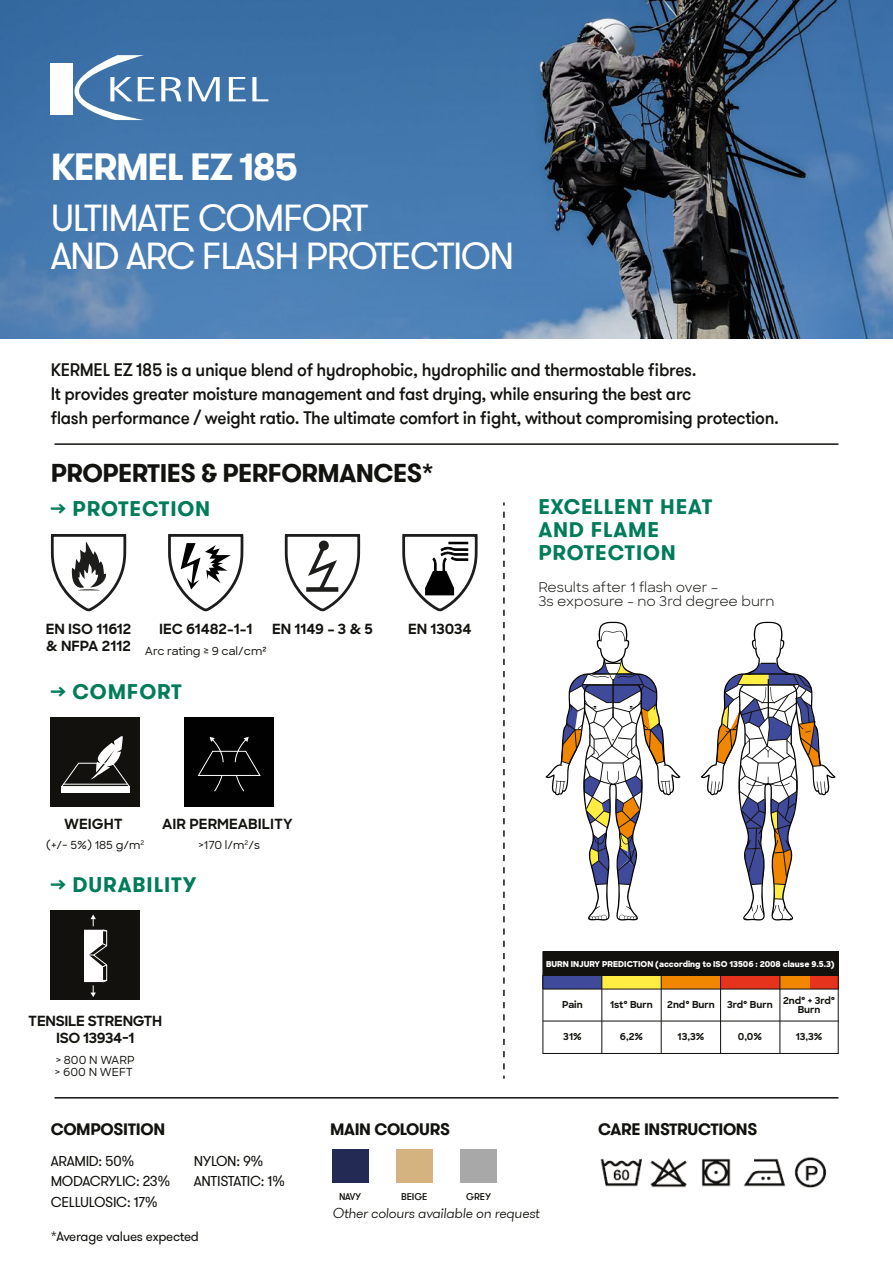
<style>
.page{position:relative;width:893px;height:1263px;background:#fff}
.page>*{position:absolute;margin:0;border:0;box-sizing:border-box;transform-origin:0 0}
.t1{font:37.5px/37.5px "GT Walsheim Pro";letter-spacing:-.04em;color:#fff}
.t2{font:700 37.5px "GT Walsheim Pro";letter-spacing:-.04em;color:#fff}
.t3{font:700 25.5px "GT Walsheim Pro";letter-spacing:-.02em;color:#12120e}
.t4{font:700 21px/23.1px "GT Walsheim Pro";letter-spacing:.04em;color:#007c5b}
.t5{font:500 18px/23.7px "GT Walsheim Pro";letter-spacing:-.02em;color:#12120e;scale:.96 1}
.t6{font:700 16.5px "GT Walsheim Pro";letter-spacing:-.02em;color:#12120e}
.t7{font:700 14.25px/16.4px "Sharp Sans";color:#12120e}
.t8{font:14.25px/20.2px "GT Walsheim Pro";letter-spacing:-.02em;color:#12120e}
.t9{font:italic 300 14.25px "GT Walsheim Pro";letter-spacing:-.02em;color:#12120e}
.t10{font:700 14.25px/17.7px "Sharp Sans";letter-spacing:-.02em;color:#12120e;text-align:center}
.t11{font:13.5px/14.5px "Sharp Sans";color:#12120e}
.t12{font:13.5px "GT Walsheim Pro";letter-spacing:-.02em;color:#12120e}
.t13{font:500 11.25px/12.8px "Sharp Sans";color:#12120e}
.t14{font:700 9.75px/8.7px "Sharp Sans";color:#12120e}
.t15{font:500 9.75px "GT Walsheim Pro";letter-spacing:-.02em;color:#12120e}
.t16{font:800 8.25px "Sharp Sans";color:#fff}
</style>
<div class="page">
<img style="left:0;top:0;width:893px;height:339px">
<svg style="left:161px;top:77px;width:20px;height:24px"></svg>
<svg style="left:189px;top:77px;width:31px;height:24px"></svg>
<svg style="left:229px;top:77px;width:17px;height:24px"></svg>
<svg style="left:252px;top:77px;width:16px;height:24px"></svg>
<svg style="left:0;top:55px;width:155px;height:65px"></svg>
<hr style="left:55px;top:443px;width:783px;height:2px;background:#12110e">
<div style="left:51px;top:717px;width:89px;height:89px;background:#12110e"></div>
<div style="left:61px;top:786px;width:69px;height:7px;background:#fff"></div>
<svg style="left:61px;top:736px;width:69px;height:51px"></svg>
<div style="left:51px;top:911px;width:89px;height:89px;background:#12110e"></div>
<svg style="left:84px;top:914px;width:23px;height:83px"></svg>
<img style="left:600px;top:1157px;width:227px;height:31px">
<hr style="left:55px;top:1097px;width:783px;height:1px;background:#12110e">
<div style="left:543px;top:975px;width:59px;height:14px;background:#404a9a"></div>
<div style="left:602px;top:975px;width:59px;height:14px;background:#ffed43"></div>
<div style="left:661px;top:975px;width:60px;height:14px;background:#f18700"></div>
<div style="left:721px;top:975px;width:59px;height:14px;background:#e6331c"></div>
<div style="left:809px;top:975px;width:29px;height:14px;background:#e6331c"></div>
<div style="left:780px;top:975px;width:29px;height:14px;background:#f18700"></div>
<div style="left:543px;top:951px;width:295px;height:103px;border:1px solid #12110e"></div>
<div style="left:543px;top:952px;width:295px;height:24px;background:#12110e"></div>
<hr style="left:601px;top:974px;width:1px;height:80px;background:#12110e">
<hr style="left:661px;top:974px;width:1px;height:80px;background:#12110e">
<hr style="left:720px;top:974px;width:1px;height:80px;background:#12110e">
<hr style="left:780px;top:974px;width:1px;height:80px;background:#12110e">
<hr style="left:543px;top:1021px;width:295px;height:1px;background:#12110e">
<hr style="left:543px;top:989px;width:295px;height:1px;background:#12110e">
<svg style="left:503px;top:512px;width:2px;height:567px"></svg>
<svg style="left:168px;top:534px;width:76px;height:78px"></svg>
<svg style="left:284px;top:534px;width:77px;height:78px"></svg>
<svg style="left:50px;top:534px;width:77px;height:78px"></svg>
<svg style="left:402px;top:534px;width:76px;height:78px"></svg>
<div style="left:332px;top:1149px;width:36px;height:34px;background:#232a54"></div>
<div style="left:396px;top:1149px;width:36px;height:34px;background:#d5b380"></div>
<div style="left:460px;top:1149px;width:37px;height:34px;background:#a8a8a8"></div>
<div style="left:185px;top:717px;width:89px;height:89px;background:#010101"></div>
<svg style="left:197px;top:737px;width:64px;height:55px"></svg>
<svg style="left:546px;top:622px;width:134px;height:298px"></svg>
<svg style="left:701px;top:622px;width:134px;height:298px"></svg>
<h1 class="t2" style="left:51px;top:142px;width:249px">KERMEL EZ 185</h1>
<h1 class="t1" style="left:51px;top:200px;width:465px">ULTIMATE COMFORT<br>AND ARC FLASH PROTECTION</h1>
<p class="t5" style="left:51px;top:358px;width:760px">KERMEL EZ 185 is a unique blend of hydrophobic, hydrophilic and thermostable fibres.<br>It provides greater moisture management and fast drying, while ensuring the best arc<br>flash performance / weight ratio. The ultimate comfort in fight, without compromising protection.</p>
<h2 class="t3" style="left:51px;top:456px;width:384px">PROPERTIES &amp; PERFORMANCES*</h2>
<p class="t4" style="left:51px;top:497px;width:161px">→ PROTECTION</p>
<p class="t7" style="left:46px;top:621px;width:87px">EN ISO 11612 &amp; NFPA 2112</p>
<p class="t7" style="left:272px;top:621px;width:102px">EN 1149 – 3 &amp; 5</p>
<p class="t7" style="left:408px;top:621px;width:65px">EN 13034</p>
<p class="t7" style="left:159px;top:621px;width:95px">IEC 61482-1-1</p>
<p class="t13" style="left:145px;top:644px;width:123px">Arc rating ≥ 9 cal/cm²</p>
<p class="t4" style="left:51px;top:680px;width:133px">→ COMFORT</p>
<p class="t7" style="left:64px;top:815px;width:60px">WEIGHT</p>
<p class="t13" style="left:46px;top:838px;width:100px">(+/- 5%) 185 g/m<sup>2</sup></p>
<p class="t7" style="left:162px;top:815px;width:132px">AIR PERMEABILITY</p>
<p class="t13" style="left:198px;top:838px;width:63px">&gt;170 l/m<sup>2</sup>/s</p>
<p class="t4" style="left:51px;top:873px;width:147px">→ DURABILITY</p>
<p class="t10" style="left:28px;top:1011px;width:136px">TENSILE STRENGTH<br>ISO 13934-1</p>
<p class="t13" style="left:55px;top:1053px;width:82px">&gt; 800 N WARP &gt; 600 N WEFT</p>
<p class="t4" style="left:538px;top:495px;width:176px">EXCELLENT HEAT<br>AND FLAME<br>PROTECTION</p>
<p class="t11" style="left:538px;top:579px;width:238px">Results after 1 flash over –<br>3s exposure - no 3rd degree burn</p>
<p class="t16" style="left:546px;top:958px;width:290px">BURN INJURY PREDICTION (according to ISO 13506 : 2008 clause 9.5.3)</p>
<p class="t14" style="left:610px;top:1000px;width:44px">1st° Burn</p>
<p class="t14" style="left:667px;top:1000px;width:49px">2nd° Burn</p>
<p class="t14" style="left:798px;top:996px;width:39px;text-indent:-71px">3rd° Burn 2nd° + 3rd°<br>Burn</p>
<p class="t14" style="left:562px;top:1000px;width:22px">Pain</p>
<p class="t14" style="left:563px;top:1032px;width:20px">31%</p>
<p class="t14" style="left:620px;top:1032px;width:25px">6,2%</p>
<p class="t14" style="left:678px;top:1032px;width:28px">13,3%</p>
<p class="t14" style="left:738px;top:1032px;width:26px">0,0%</p>
<p class="t14" style="left:796px;top:1032px;width:28px">13,3%</p>
<p class="t6" style="left:330px;top:1118px;width:122px">MAIN COLOURS</p>
<p class="t6" style="left:51px;top:1118px;width:116px">COMPOSITION</p>
<p class="t6" style="left:598px;top:1118px;width:161px">CARE INSTRUCTIONS</p>
<p class="t8" style="left:51px;top:1151px;width:121px">ARAMID: 50%<br>MODACRYLIC: 23%<br>CELLULOSIC: 17%</p>
<p class="t12" style="left:51px;top:1228px;width:150px">*Average values expected</p>
<p class="t8" style="left:194px;top:1151px;width:93px">NYLON: 9%<br>ANTISTATIC: 1%</p>
<p class="t15" style="left:339px;top:1191px;width:24px">NAVY</p>
<p class="t15" style="left:401px;top:1191px;width:28px">BEIGE</p>
<p class="t15" style="left:466px;top:1191px;width:26px">GREY</p>
<p class="t9" style="left:332px;top:1204px;width:209px">Other colours available on request</p>
</div>
